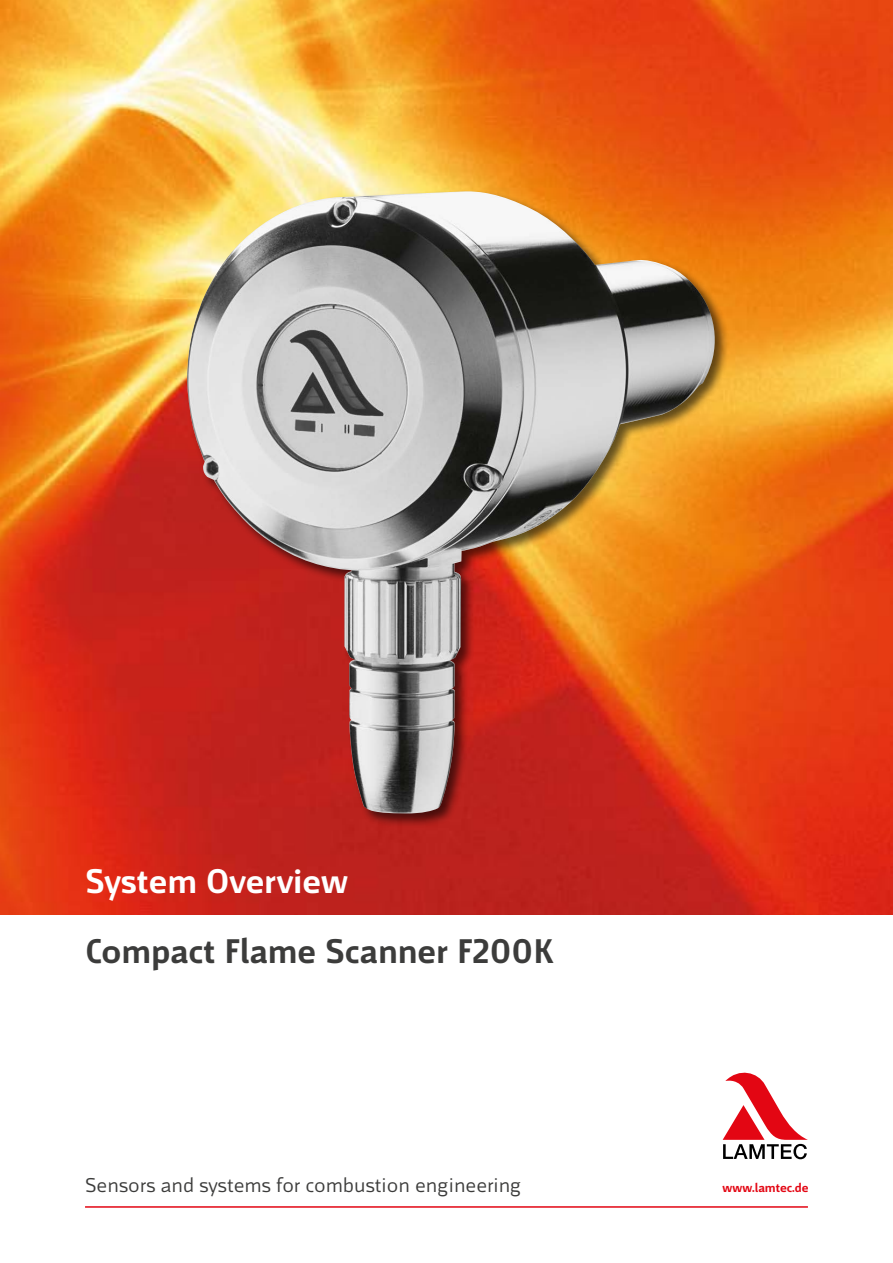
<style>
.page{position:relative;width:893px;height:1263px;background:#fff}
.page>*{position:absolute;margin:0;border:0;box-sizing:border-box;transform-origin:0 0}
.t1{font:700 36px "Mr Jones";color:#3c3c3b}
.t2{font:700 36px "Mr Jones";color:#fff}
.t3{font:21px "Mr Jones";color:#3c3c3b}
.t4{font:700 13.2px "Mr Jones";color:#e30613}
</style>
<div class="page">
<img style="left:0;top:0;width:893px;height:914px">
<svg style="left:723px;top:1072px;width:85px;height:87px"></svg>
<hr style="left:85px;top:1206px;width:723px;height:2px;background:#e30613">
<div style="left:185px;top:189px;width:544px;height:639px;background:#000;opacity:.6"></div>
<img style="left:187px;top:191px;width:529px;height:623px">
<h1 class="t2" style="left:85px;top:862px;width:264px">System Overview</h1>
<h1 class="t1" style="left:85px;top:931px;width:469px">Compact Flame Scanner F200K</h1>
<p class="t3" style="left:85px;top:1173px;width:438px">Sensors and systems for combustion engineering</p>
<p class="t4" style="left:722px;top:1180px;width:88px">www.lamtec.de</p>
</div>
